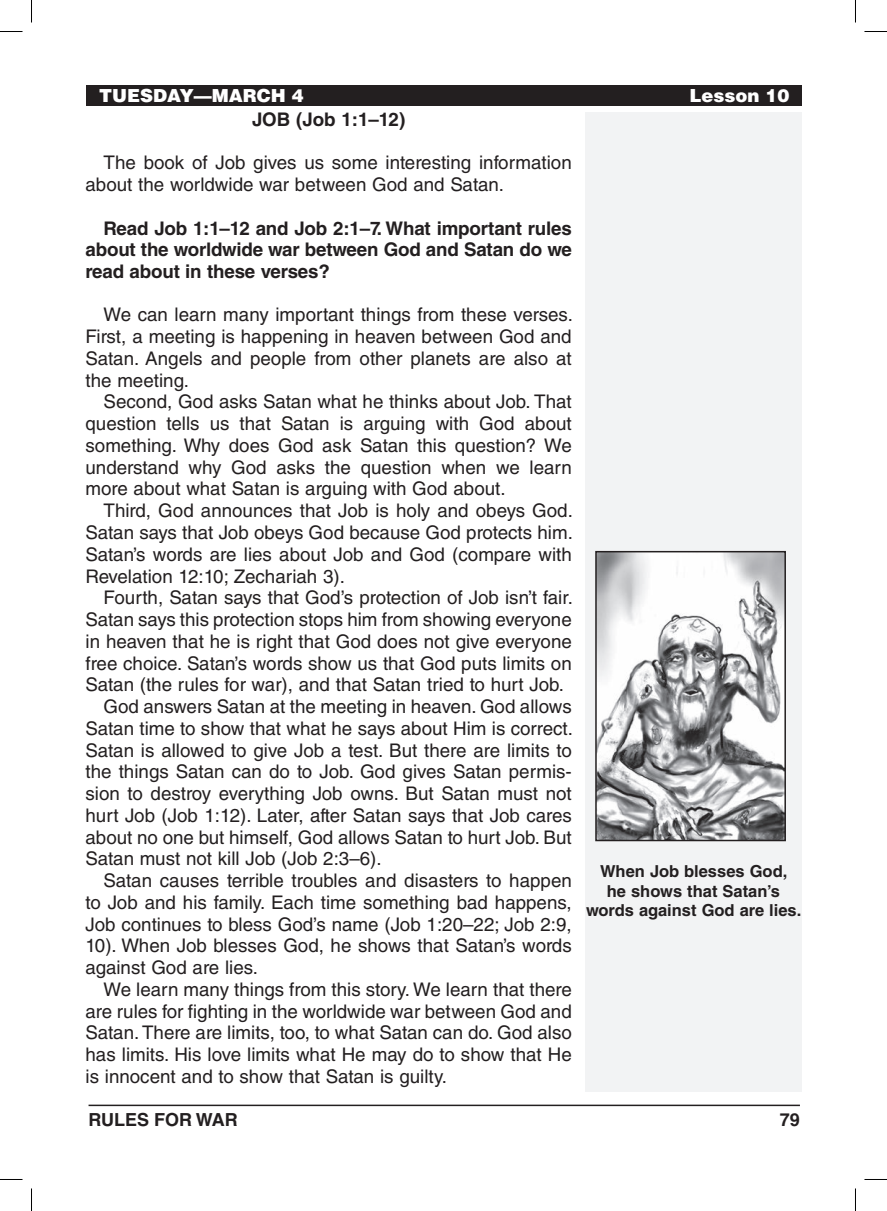
<style>
.page{position:relative;width:887px;height:1211px;background:#fff}
.page>*{position:absolute;margin:0;border:0;box-sizing:border-box;transform-origin:0 0}
.Body_Text{font:18.75px/21.8px "Helvetica LT Std";color:#231f20;text-align:justify}
.Body_Text_SpaceBefor{font:18.75px/21.8px "Helvetica LT Std";color:#231f20}
.Body_Text_Bold_Space{font:700 18.75px/21.8px "Helvetica LT Std";letter-spacing:-.01em;color:#231f20;text-align:justify}
.Subheadings{font:700 18.75px "Helvetica LT Std";letter-spacing:-.01em;color:#231f20}
.Running_Head_-_Right{font:900 18px "Helvetica LT Std";color:#fff}
.t1{font:700 18px "Helvetica LT Std";color:#231f20}
.Image_Captions{font:700 16.5px/19.5px "Helvetica LT Std";color:#231f20;text-align:center}
</style>
<div class="page">
<hr style="left:88px;top:1104px;width:712px;height:2px;background:#231f20">
<div style="left:585px;top:112px;width:216px;height:979px;background:#f2f3f4"></div>
<div style="left:86px;top:86px;width:715px;height:20px;background:#231f20"></div>
<img style="left:598px;top:554px;width:185px;height:284px">
<div style="left:595px;top:551px;width:191px;height:290px;border:2px solid #231f20"></div>
<svg style="left:0;top:31px;width:22px;height:1px"></svg>
<svg style="left:864px;top:31px;width:22px;height:1px"></svg>
<svg style="left:0;top:1179px;width:22px;height:1px"></svg>
<svg style="left:864px;top:1179px;width:22px;height:1px"></svg>
<svg style="left:31px;top:0;width:1px;height:22px"></svg>
<svg style="left:31px;top:1188px;width:1px;height:22px"></svg>
<svg style="left:855px;top:0;width:1px;height:22px"></svg>
<svg style="left:855px;top:1188px;width:1px;height:22px"></svg>
<p class="Running_Head_-_Right" style="left:99px;top:84px;width:206px">TUESDAY—MARCH 4</p>
<p class="Running_Head_-_Right" style="left:689px;top:84px;width:102px">Lesson 10</p>
<p class="Subheadings" style="left:252px;top:108px;width:155px">JOB (Job 1:1–12)</p>
<p class="Body_Text_SpaceBefor" style="left:86px;top:152px;width:487px;text-indent:18px">The book of Job gives us some interesting information about the worldwide war between God and Satan.</p>
<p class="Body_Text_Bold_Space" style="left:86px;top:217px;width:487px;text-indent:18px">Read Job 1:1–12 and Job 2:1–7. What important rules about the worldwide war between God and Satan do we read about in these verses?</p>
<p class="Body_Text_SpaceBefor" style="left:86px;top:304px;width:489px;text-align:justify;text-indent:18px">We can learn many important things from these verses.<br>First, a meeting is happening in heaven between God and Satan. Angels and people from other planets are also at the meeting.</p>
<p class="Body_Text" style="left:86px;top:391px;width:488px;text-indent:18px">Second, God asks Satan what he thinks about Job. That question tells us that Satan is arguing with God about something. Why does God ask Satan this question? We understand why God asks the question when we learn more about what Satan is arguing with God about.</p>
<p class="Body_Text" style="left:86px;top:500px;width:489px;text-indent:18px">Third, God announces that Job is holy and obeys God.<br>Satan says that Job obeys God because God protects him.<br>Satan’s words are lies about Job and God (compare with Revelation 12:10; Zechariah 3).</p>
<p class="Body_Text" style="left:86px;top:587px;width:489px;text-indent:18px">Fourth, Satan says that God’s protection of Job isn’t fair.<br>Satan says this protection stops him from showing everyone in heaven that he is right that God does not give everyone free choice. Satan’s words show us that God puts limits on Satan (the rules for war), and that Satan tried to hurt Job.</p>
<p class="Body_Text" style="left:86px;top:695px;width:489px;text-indent:18px">God answers Satan at the meeting in heaven. God allows Satan time to show that what he says about Him is correct.<br>Satan is allowed to give Job a test. But there are limits to the things Satan can do to Job. God gives Satan permis&shy;sion to destroy everything Job owns. But Satan must not hurt Job (Job 1:12). Later, after Satan says that Job cares about no one but himself, God allows Satan to hurt Job. But Satan must not kill Job (Job 2:3–6).</p>
<p class="Body_Text" style="left:86px;top:869px;width:488px;text-indent:18px">Satan causes terrible troubles and disasters to happen to Job and his family. Each time something bad happens, Job continues to bless God’s name (Job 1:20–22; Job 2:9, 10). When Job blesses God, he shows that Satan’s words against God are lies.</p>
<p class="Body_Text" style="left:86px;top:978px;width:488px;text-indent:18px">We learn many things from this story. We learn that there are rules for fighting in the worldwide war between God and Satan. There are limits, too, to what Satan can do. God also has limits. His love limits what He may do to show that He is innocent and to show that Satan is guilty.</p>
<p class="Image_Captions" style="left:600px;top:861px;width:189px">When Job blesses God,</p>
<p class="Image_Captions" style="left:586px;top:880px;width:217px">he shows that Satan’s words against God are lies.</p>
<p class="t1" style="left:88px;top:1109px;width:151px">RULES FOR WAR</p>
<p class="t1" style="left:779px;top:1109px;width:22px">79</p>
</div>
